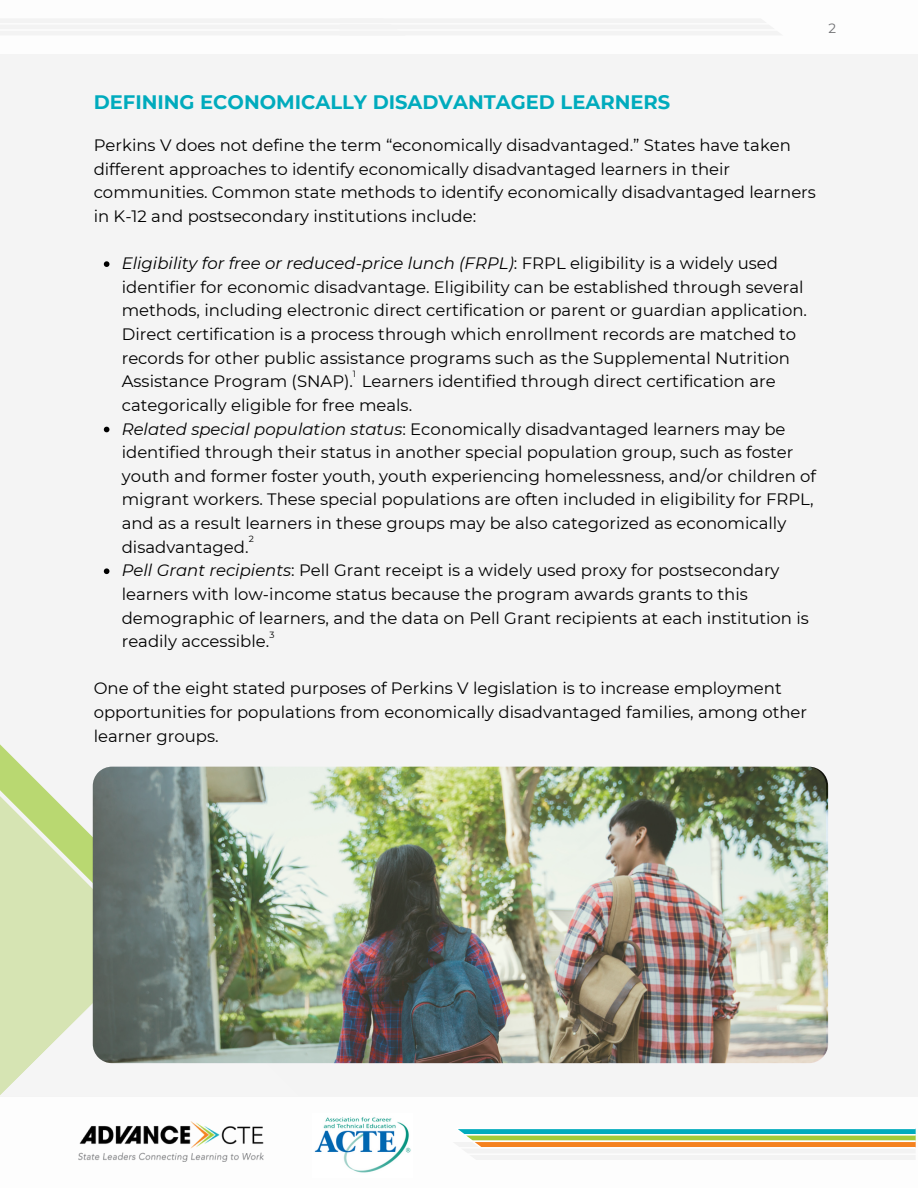
<style>
.page{position:relative;width:918px;height:1188px;background:#fff}
.page>*{position:absolute;margin:0;border:0;box-sizing:border-box;transform-origin:0 0}
.t1{font:700 19.5px "Montserrat";color:#00abbd}
.t2{font:16.5px/23.7px "Montserrat";color:#000}
.t3{font:13.5px "Montserrat";color:#6e6f72}
.t4{font:9px "Montserrat";color:#000}
.s1{font-style:italic}
</style>
<div class="page">
<div style="left:0;top:54px;width:918px;height:1042px;background:#f3f3f3"></div>
<svg style="left:454px;top:1128px;width:462px;height:32px"></svg>
<img style="left:314px;top:1117px;width:97px;height:56px">
<div style="left:0;top:18px;width:781px;height:17px;background:#f3f3f3"></div>
<svg style="left:104px;top:261px;width:5px;height:6px"></svg>
<svg style="left:104px;top:427px;width:5px;height:5px"></svg>
<svg style="left:104px;top:568px;width:5px;height:6px"></svg>
<img style="left:78px;top:1121px;width:186px;height:41px">
<svg style="left:0;top:744px;width:262px;height:351px"></svg>
<img style="left:93px;top:767px;width:733px;height:296px">
<p class="t3" style="left:829px;top:20px;width:9px">2</p>
<p class="t1" style="left:94px;top:90px;width:578px">DEFINING ECONOMICALLY DISADVANTAGED LEARNERS</p>
<h1 class="t2" style="left:94px;top:133px;width:724px">Perkins V does not define the term “economically disadvantaged.” States have taken different approaches to identify economically disadvantaged learners in their communities. Common state methods to identify economically disadvantaged learners in K-12 and postsecondary institutions include:</h1>
<p class="t2" style="left:122px;top:251px;width:687px"><span class="s1">Eligibility for free or reduced-price lunch (FRPL)</span>: FRPL eligibility is a widely used identifier for economic disadvantage. Eligibility can be established through several methods, including electronic direct certification or parent or guardian application.<br>Direct certification is a process through which enrollment records are matched to records for other public assistance programs such as the Supplemental Nutrition Assistance Program (SNAP). Learners identified through direct certification are categorically eligible for free meals.</p>
<p class="t2" style="left:122px;top:417px;width:696px"><span class="s1">Related special population status</span>: Economically disadvantaged learners may be identified through their status in another special population group, such as foster youth and former foster youth, youth experiencing homelessness, and/or children of migrant workers. These special populations are often included in eligibility for FRPL, and as a result learners in these groups may be also categorized as economically disadvantaged.</p>
<p class="t2" style="left:122px;top:559px;width:689px"><span class="s1">Pell Grant recipients</span>: Pell Grant receipt is a widely used proxy for postsecondary learners with low-income status because the program awards grants to this demographic of learners, and the data on Pell Grant recipients at each institution is readily accessible.</p>
<p class="t2" style="left:94px;top:677px;width:715px">One of the eight stated purposes of Perkins V legislation is to increase employment opportunities for populations from economically disadvantaged families, among other learner groups.</p>
<p class="t4" style="left:353px;top:368px;width:5px">1</p>
<p class="t4" style="left:249px;top:533px;width:7px">2</p>
<p class="t4" style="left:270px;top:630px;width:7px">3</p>
</div>
